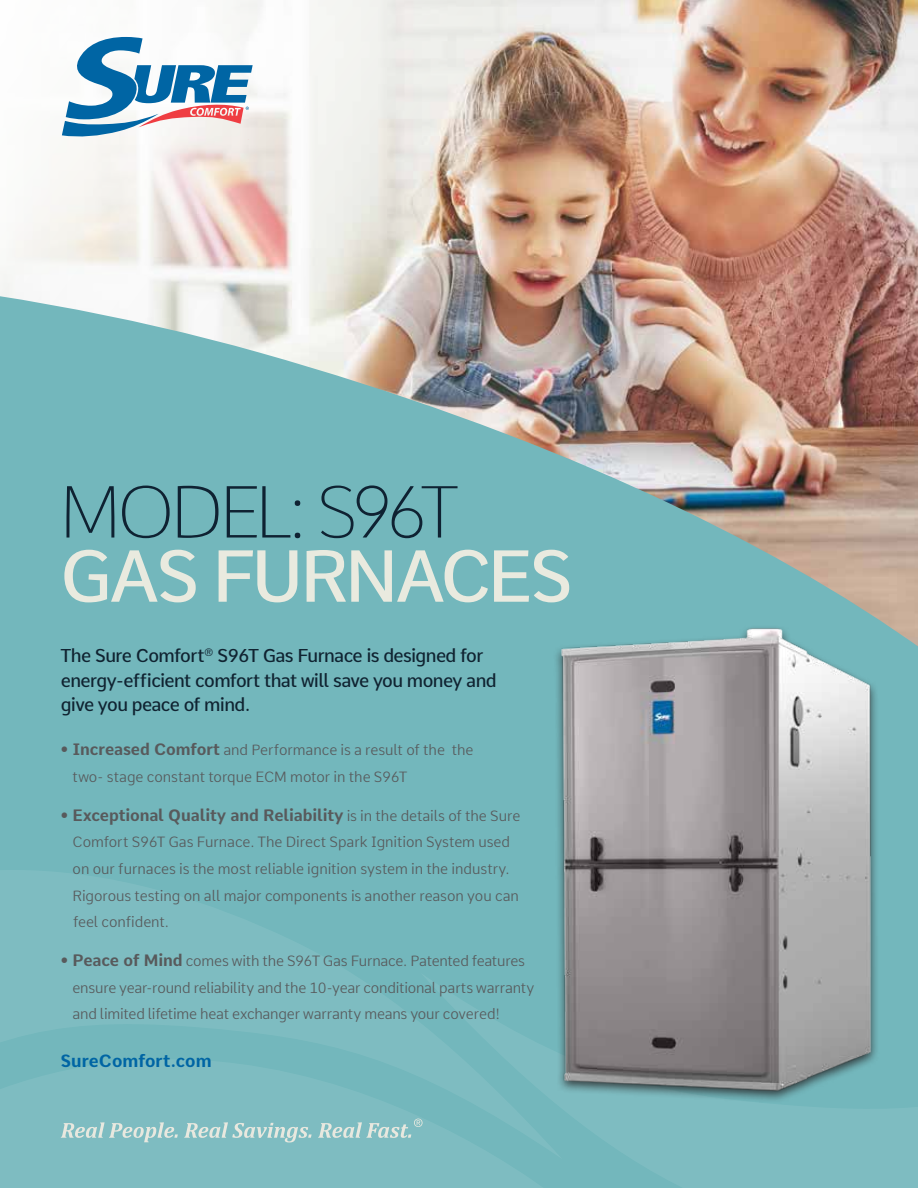
<style>
.page{position:relative;width:918px;height:1188px;background:#fff}
.page>*{position:absolute;margin:0;border:0;box-sizing:border-box;transform-origin:0 0}
.t1{font:500 72.3px "Comme";letter-spacing:-.05em;color:#e9eadf}
.t2{font:100 72.3px "Comme";letter-spacing:-.07em;color:#0f2232}
.t3{font:500 18.15px/24.9px "Comme";letter-spacing:-.03em;color:#102331}
.t4{font:700 17.25px "Comme";color:#0065a4}
.t5{font:700 16.05px "Comme";letter-spacing:-.01em;color:#585a5c}
.t6{font:300 14.4px/26.7px "Comme";letter-spacing:-.005em;color:#585a5c}
.s1{font-weight:700;font-size:16.05px}
.s2{font-weight:300;font-size:14.4px}
</style>
<div class="page">
<img style="left:12px;top:0;width:906px;height:271px">
<img style="left:0;top:271px;width:918px;height:702px">
<svg style="left:572px;top:973px;width:346px;height:215px;background:#7bbabf"></svg>
<svg style="left:0;top:868px;width:553px;height:30px;background:#75b8bd"></svg>
<svg style="left:0;top:898px;width:572px;height:290px;background:#7ababf"></svg>
<svg style="left:61px;top:1122px;width:117px;height:20px;background:#9cc8c9"></svg>
<svg style="left:184px;top:1122px;width:128px;height:20px;background:#9cc8c9"></svg>
<svg style="left:62px;top:37px;width:191px;height:101px"></svg>
<svg style="left:318px;top:1119px;width:105px;height:19px;background:#9bc8c9"></svg>
<div style="left:553px;top:624px;width:327px;height:480px;background:#231f20;opacity:.79"></div>
<img style="left:555px;top:624px;width:323px;height:472px">
<h1 class="t2" style="left:59px;top:453px;width:402px">MODEL: S96T</h1>
<h1 class="t1" style="left:59px;top:514px;width:515px">GAS FURNACES</h1>
<p class="t3" style="left:61px;top:640px;width:437px">The Sure Comfort<sup>®</sup> S96T Gas Furnace is designed for energy-efficient comfort that will save you money and give you peace of mind.</p>
<p class="t6" style="left:73px;top:735px;width:402px;text-indent:-12px"><span class="s1">• Increased Comfort</span> and Performance is a result of the the two- stage constant torque ECM motor in the S96T</p>
<p class="t5" style="left:61px;top:801px;width:461px">• Exceptional Quality and Reliability <span class="s2">is in the details of the Sure</span></p>
<p class="t6" style="left:72px;top:827px;width:448px">Comfort S96T Gas Furnace. The Direct Spark Ignition System used on our furnaces is the most reliable ignition system in the industry.<br>Rigorous testing on all major components is another reason you can feel confident.</p>
<p class="t6" style="left:73px;top:946px;width:463px;text-indent:-12px"><span class="s1">• Peace of Mind</span> comes with the S96T Gas Furnace. Patented features ensure year-round reliability and the 10-year conditional parts warranty and limited lifetime heat exchanger warranty means your covered!</p>
<p class="t4" style="left:61px;top:1045px;width:152px">SureComfort.com</p>
</div>
